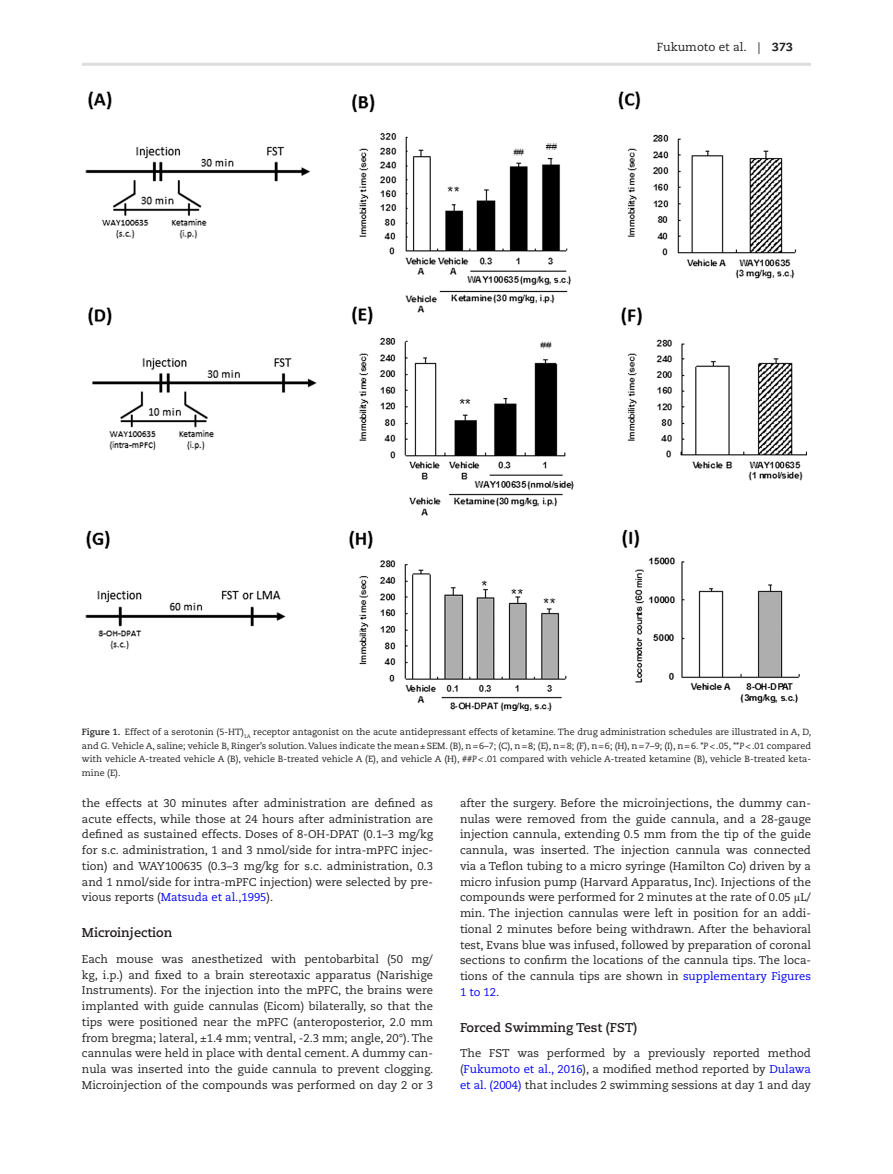
<style>
.page{position:relative;width:893px;height:1174px;background:#fff}
.page>*{position:absolute;margin:0;border:0;box-sizing:border-box;transform-origin:0 0}
.t1{font:700 12.75px "Caecilia LT Std";color:#231f20}
.t2{font:11.7px "Caecilia LT Std";color:#231f20}
.t3{font:11.25px/15.8px "Caecilia LT Std";color:#231f20;text-align:justify}
.t4{font:9px/13.5px "Caecilia LT Std";color:#231f20;text-align:justify}
.s1{font-weight:800}
.s2{font-weight:700}
.s3{font-style:italic}
.s4{color:#00f}
.s5{font-family:"Gandhari Unicode"}
</style>
<div class="page">
<hr style="left:82px;top:63px;width:729px;height:3px;background:#dcdddf">
<img style="left:86px;top:91px;width:721px;height:620px">
<p class="t2" style="left:657px;top:40px;width:138px">Fukumoto et al. | <span class="s1">373</span></p>
<p class="t4" style="left:82px;top:725px;width:731px"><span class="s2">Figure 1.</span> Effect of a serotonin (5-HT)<sub>1A</sub> receptor antagonist on the acute antidepressant effects of ketamine. The drug administration schedules are illustrated in A, D, and G. Vehicle A, saline; vehicle B, Ringer’s solution. Values indicate the mean±SEM. (B), n=6–7; (C), n=8; (E), n=8; (F), n=6; (H), n=7–9; (I), n=6. *<span class="s3">P&lt;</span>.05, **<span class="s3">P&lt;</span>.01 compared with vehicle A-treated vehicle A (B), vehicle B-treated vehicle A (E), and vehicle A (H), ##<span class="s3">P&lt;</span>.01 compared with vehicle A-treated ketamine (B), vehicle B-treated keta&shy;mine (E).</p>
<p class="t3" style="left:82px;top:795px;width:353px">the effects at 30 minutes after administration are defined as acute effects, while those at 24 hours after administration are defined as sustained effects. Doses of 8-OH-DPAT (0.1–3 mg/kg for s.c. administration, 1 and 3 nmol/side for intra-mPFC injec&shy;tion) and WAY100635 (0.3–3 mg/kg for s.c. administration, 0.3 and 1 nmol/side for intra-mPFC injection) were selected by pre&shy;vious reports (<span class="s4">Matsuda et al.,1995</span>).</p>
<p class="t1" style="left:82px;top:925px;width:92px">Microinjection</p>
<p class="t3" style="left:82px;top:951px;width:353px">Each mouse was anesthetized with pentobarbital (50 mg/ kg, i.p.) and fixed to a brain stereotaxic apparatus (Narishige Instruments). For the injection into the mPFC, the brains were implanted with guide cannulas (Eicom) bilaterally, so that the tips were positioned near the mPFC (anteroposterior, 2.0 mm from bregma; lateral, ±1.4 mm; ventral, -2.3 mm; angle, 20°). The cannulas were held in place with dental cement. A dummy can&shy;nula was inserted into the guide cannula to prevent clogging.<br>Microinjection of the compounds was performed on day 2 or 3</p>
<p class="t3" style="left:460px;top:795px;width:353px">after the surgery. Before the microinjections, the dummy can&shy;nulas were removed from the guide cannula, and a 28-gauge injection cannula, extending 0.5 mm from the tip of the guide cannula, was inserted. The injection cannula was connected via a Teflon tubing to a micro syringe (Hamilton Co) driven by a micro infusion pump (Harvard Apparatus, Inc). Injections of the compounds were performed for 2 minutes at the rate of 0.05 <span class="s5">μ</span>L/ min. The injection cannulas were left in position for an addi&shy;tional 2 minutes before being withdrawn. After the behavioral test, Evans blue was infused, followed by preparation of coronal sections to confirm the locations of the cannula tips. The loca&shy;tions of the cannula tips are shown in <span class="s4">supplementary Figures 1 to 12</span>.</p>
<p class="t1" style="left:460px;top:1020px;width:179px">Forced Swimming Test (FST)</p>
<p class="t3" style="left:460px;top:1045px;width:353px">The FST was performed by a previously reported method (<span class="s4">Fukumoto et al., 2016</span>), a modified method reported by <span class="s4">Dulawa et al. (2004)</span> that includes 2 swimming sessions at day 1 and day</p>
</div>
